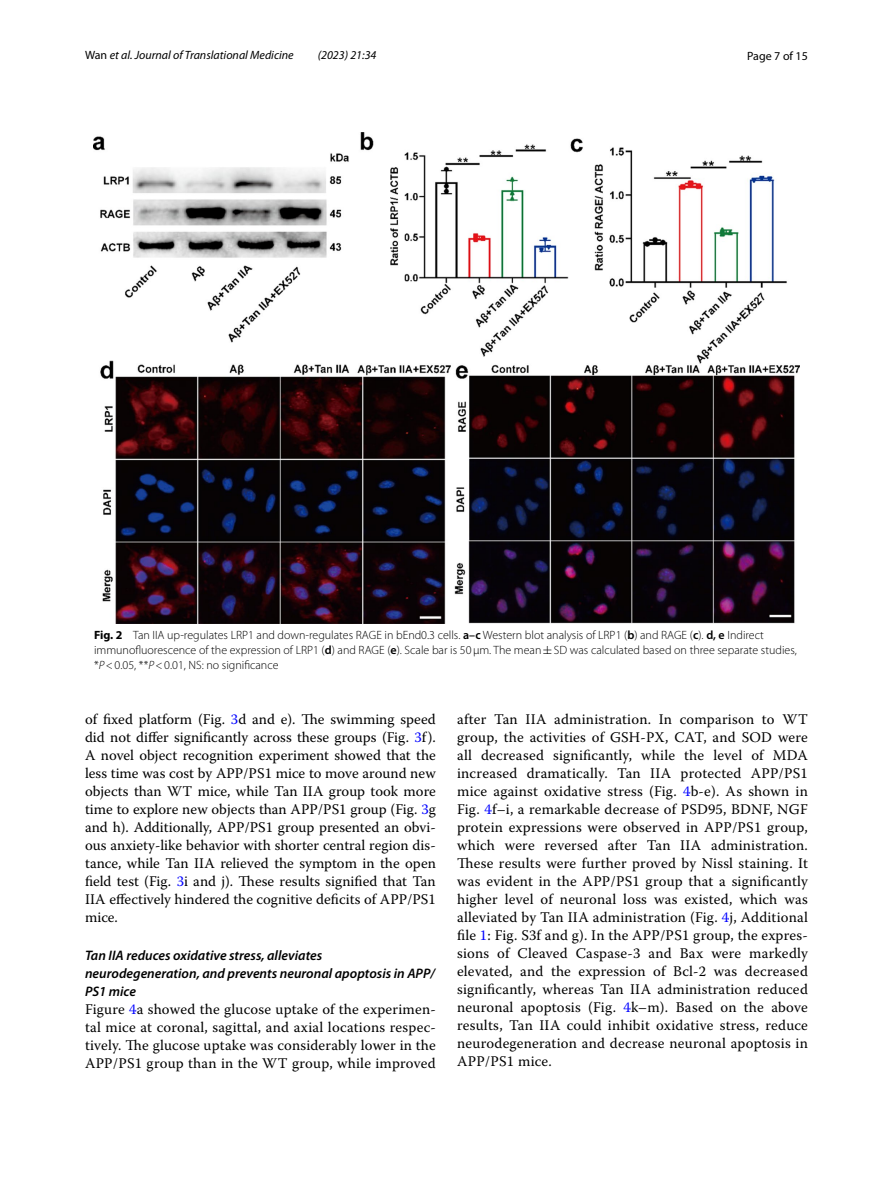
<style>
.page{position:relative;width:893px;height:1187px;background:#fff}
.page>*{position:absolute;margin:0;border:0;box-sizing:border-box;transform-origin:0 0}
.t1{font:14.7px/18px "Warnock Pro";letter-spacing:.015em;color:#000;text-align:justify}
.t2{font:italic 600 13.8px/18px "Myriad Pro";color:#000}
.t3{font:300 12px/15px "Myriad Pro";color:#000}
.t4{font:italic 12px "Myriad Pro";color:#000}
.t5{font:12px "Myriad Pro";color:#000}
.s1{font-style:normal}
.s2{font-weight:700}
.s3{font-weight:600}
.s4{font-family:"MTSY";font-weight:400}
.s5{font-style:italic}
.s6{color:#00f}
</style>
<div class="page">
<img style="left:94px;top:133px;width:705px;height:490px">
<p class="t4" style="left:85px;top:48px;width:210px"><span class="s1">Wan</span> et al. Journal of Translational Medicine</p>
<p class="t4" style="left:318px;top:48px;width:60px">(2023) 21:34</p>
<p class="t5" style="left:747px;top:48px;width:62px">Page 7 of 15</p>
<p class="t3" style="left:94px;top:627px;width:704px"><span class="s2">Fig. 2</span> Tan IIA up-regulates LRP1 and down-regulates RAGE in bEnd0.3 cells. <span class="s3">a–c</span> Western blot analysis of LRP1 (<span class="s3">b</span>) and RAGE (<span class="s3">c</span>). <span class="s3">d, e</span> Indirect immunofluorescence of the expression of LRP1 (<span class="s3">d</span>) and RAGE (<span class="s3">e</span>). Scale bar is 50μm. The mean<span class="s4">±</span>SD was calculated based on three separate studies, *<span class="s5">P</span>&lt;0.05, **<span class="s5">P</span>&lt;0.01, NS: no significance</p>
<p class="t1" style="left:85px;top:710px;width:352px">of fixed platform (Fig. <span class="s6">3</span>d and e). The swimming speed did not differ significantly across these groups (Fig. <span class="s6">3</span>f).<br>A novel object recognition experiment showed that the less time was cost by APP/PS1 mice to move around new objects than WT mice, while Tan IIA group took more time to explore new objects than APP/PS1 group (Fig. <span class="s6">3</span>g and h). Additionally, APP/PS1 group presented an obvi&shy;ous anxiety-like behavior with shorter central region dis&shy;tance, while Tan IIA relieved the symptom in the open field test (Fig. <span class="s6">3</span>i and j). These results signified that Tan IIA effectively hindered the cognitive deficits of APP/PS1 mice.</p>
<p class="t2" style="left:85px;top:946px;width:351px">Tan IIA reduces oxidative stress, alleviates neurodegeneration, and prevents neuronal apoptosis in APP/<br>PS1 mice</p>
<p class="t1" style="left:85px;top:1000px;width:352px">Figure <span class="s6">4</span>a showed the glucose uptake of the experimen&shy;tal mice at coronal, sagittal, and axial locations respec&shy;tively. The glucose uptake was considerably lower in the APP/PS1 group than in the WT group, while improved</p>
<p class="t1" style="left:457px;top:710px;width:352px">after Tan IIA administration. In comparison to WT group, the activities of GSH-PX, CAT, and SOD were all decreased significantly, while the level of MDA increased dramatically. Tan IIA protected APP/PS1 mice against oxidative stress (Fig. <span class="s6">4</span>b-e). As shown in Fig. <span class="s6">4</span>f–i, a remarkable decrease of PSD95, BDNF, NGF protein expressions were observed in APP/PS1 group, which were reversed after Tan IIA administration.<br>These results were further proved by Nissl staining. It was evident in the APP/PS1 group that a significantly higher level of neuronal loss was existed, which was alleviated by Tan IIA administration (Fig. <span class="s6">4</span>j, Additional file <span class="s6">1</span>: Fig. S3f and g). In the APP/PS1 group, the expres&shy;sions of Cleaved Caspase-3 and Bax were markedly elevated, and the expression of Bcl-2 was decreased significantly, whereas Tan IIA administration reduced neuronal apoptosis (Fig. <span class="s6">4</span>k–m). Based on the above results, Tan IIA could inhibit oxidative stress, reduce neurodegeneration and decrease neuronal apoptosis in APP/PS1 mice.</p>
</div>
